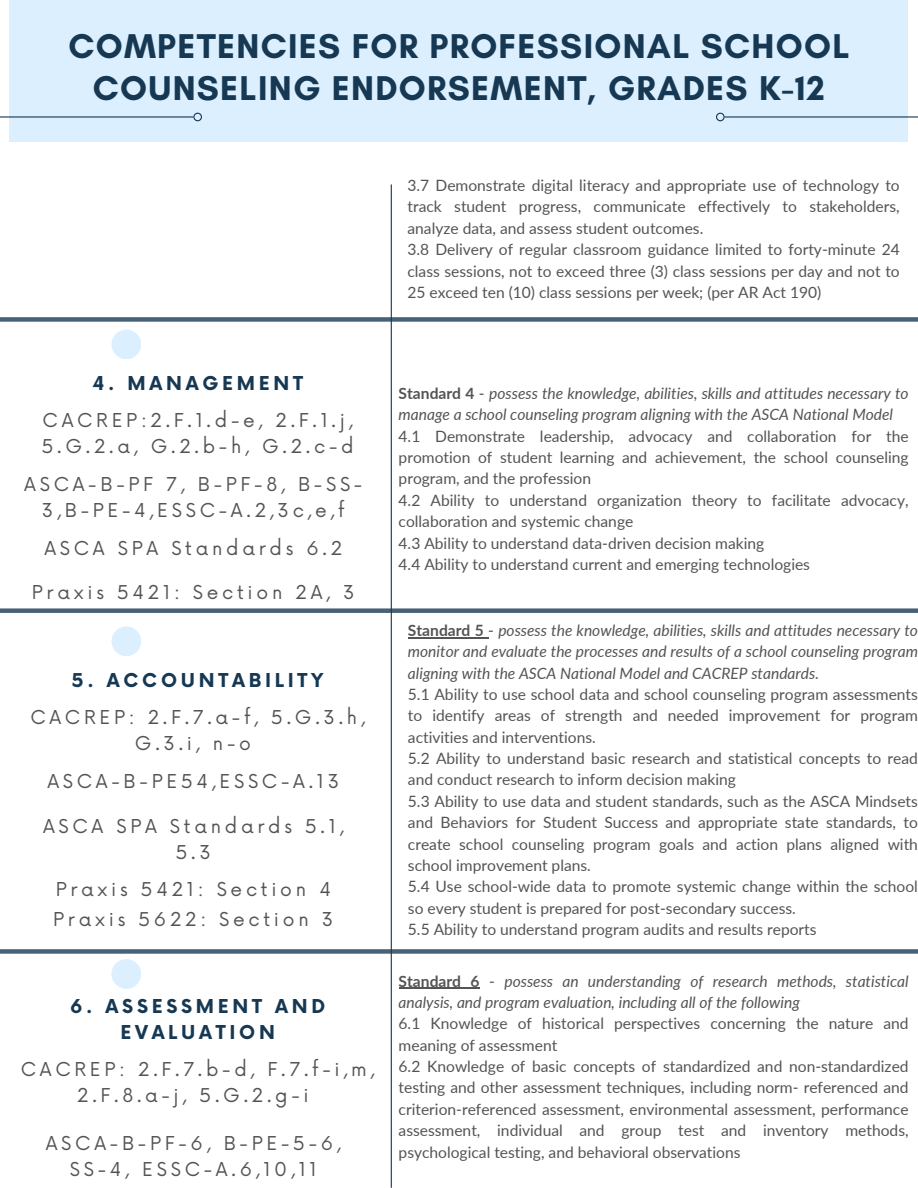
<style>
.page{position:relative;width:918px;height:1188px;background:#fff}
.page>*{position:absolute;margin:0;border:0;box-sizing:border-box;transform-origin:0 0}
.t1{font:700 35.1px/41.7px "Glacial Indifference";letter-spacing:.035em;color:#163853;text-align:center}
.t2{font:18.6px/25.8px "Now";letter-spacing:.2em;color:#545454;text-align:center}
.t3{font:700 18.6px/25.8px "Now";letter-spacing:.2em;color:#163853;text-align:center}
.t4{font:15.6px/21.3px "Lato";color:#545454;text-align:justify}
.t5{font:italic 15.6px/21.3px "Lato";color:#545454}
.s1{font-weight:700;font-style:normal}
.s2{font-style:normal}
</style>
<div class="page">
<hr style="left:391px;top:185px;width:1px;height:1002px;background:#163853">
<div style="left:9px;top:0;width:899px;height:141px;background:#dbefff"></div>
<hr style="left:0;top:116px;width:198px;height:2px;background:#163853">
<svg style="left:193px;top:113px;width:9px;height:8px"></svg>
<hr style="left:720px;top:116px;width:198px;height:2px;background:#163853">
<svg style="left:716px;top:113px;width:9px;height:8px"></svg>
<div style="left:0;top:317px;width:918px;height:5px;background:#476277"></div>
<div style="left:111px;top:330px;width:30px;height:29px;background:#dbefff;border-radius:50%"></div>
<div style="left:0;top:608px;width:918px;height:5px;background:#476277"></div>
<div style="left:111px;top:626px;width:30px;height:30px;background:#dbefff;border-radius:50%"></div>
<div style="left:0;top:949px;width:918px;height:5px;background:#476277"></div>
<hr style="left:408px;top:637px;width:80px;height:1px;background:#545454">
<div style="left:111px;top:959px;width:30px;height:30px;background:#dbefff;border-radius:50%"></div>
<hr style="left:399px;top:988px;width:81px;height:1px;background:#545454">
<h1 class="t1" style="left:68px;top:25px;width:783px">COMPETENCIES FOR PROFESSIONAL SCHOOL<br>COUNSELING ENDORSEMENT, GRADES K-12</h1>
<p class="t4" style="left:408px;top:174px;width:494px">3.7 Demonstrate digital literacy and appropriate use of technology to track student progress, communicate effectively to stakeholders, analyze data, and assess student outcomes.</p>
<p class="t4" style="left:408px;top:238px;width:494px">3.8 Delivery of regular classroom guidance limited to forty-minute 24 class sessions, not to exceed three (3) class sessions per day and not to 25 exceed ten (10) class sessions per week; (per AR Act 190)</p>
<h2 class="t3" style="left:92px;top:372px;width:212px">4. MANAGEMENT</h2>
<p class="t2" style="left:42px;top:408px;width:313px;text-align:left">CACREP:2.F.1.d-e, 2.F.1.j,<br>5.G.2.a, G.2.b-h, G.2.c-d</p>
<p class="t2" style="left:24px;top:473px;width:340px">ASCA-B-PF 7, B-PF-8, B-SS-<br>3,B-PE-4,ESSC-A.2,3c,e,f</p>
<p class="t2" style="left:44px;top:536px;width:299px">ASCA SPA Standards 6.2</p>
<p class="t2" style="left:32px;top:580px;width:324px">Praxis 5421: Section 2A, 3</p>
<p class="t3" style="left:72px;top:669px;width:253px">5. ACCOUNTABILITY</p>
<p class="t2" style="left:30px;top:705px;width:336px">CACREP: 2.F.7.a-f, 5.G.3.h,<br>G.3.i, n-o</p>
<p class="t2" style="left:47px;top:769px;width:293px">ASCA-B-PE54,ESSC-A.13</p>
<p class="t2" style="left:43px;top:814px;width:302px">ASCA SPA Standards 5.1,<br>5.3</p>
<p class="t2" style="left:56px;top:877px;width:277px">Praxis 5421: Section 4</p>
<h4 class="t2" style="left:53px;top:907px;width:282px">Praxis 5622: Section 3</h4>
<p class="t3" style="left:70px;top:994px;width:257px">6. ASSESSMENT AND<br>EVALUATION</p>
<p class="t2" style="left:21px;top:1057px;width:355px">CACREP: 2.F.7.b-d, F.7.f-i,m,<br>2.F.8.a-j, 5.G.2.g-i</p>
<p class="t2" style="left:46px;top:1131px;width:297px">ASCA-B-PF-6, B-PE-5-6,<br>SS-4, ESSC-A.6,10,11</p>
<p class="t5" style="left:399px;top:382px;width:512px"><span class="s1">Standard 4</span> <span class="s2">-</span> possess the knowledge, abilities, skills and attitudes necessary to manage a school counseling program aligning with the ASCA National Model</p>
<h4 class="t4" style="left:399px;top:425px;width:512px">4.1 Demonstrate leadership, advocacy and collaboration for the promotion of student learning and achievement, the school counseling program, and the profession</h4>
<h4 class="t4" style="left:399px;top:489px;width:512px">4.2 Ability to understand organization theory to facilitate advocacy, collaboration and systemic change</h4>
<h4 class="t4" style="left:399px;top:532px;width:367px">4.3 Ability to understand data-driven decision making</h4>
<h4 class="t4" style="left:399px;top:553px;width:413px">4.4 Ability to understand current and emerging technologies</h4>
<p class="t5" style="left:408px;top:619px;width:512px;text-align:justify"><span class="s1">Standard 5</span> <span class="s2">-</span> possess the knowledge, abilities, skills and attitudes necessary to monitor and evaluate the processes and results of a school counseling program aligning with the ASCA National Model and CACREP standards.</p>
<h2 class="t4" style="left:408px;top:683px;width:512px">5.1 Ability to use school data and school counseling program assessments to identify areas of strength and needed improvement for program activities and interventions.</h2>
<h4 class="t4" style="left:408px;top:747px;width:512px">5.2 Ability to understand basic research and statistical concepts to read and conduct research to inform decision making</h4>
<h3 class="t4" style="left:408px;top:790px;width:512px">5.3 Ability to use data and student standards, such as the ASCA Mindsets and Behaviors for Student Success and appropriate state standards, to create school counseling program goals and action plans aligned with school improvement plans.</h3>
<h4 class="t4" style="left:408px;top:876px;width:512px">5.4 Use school-wide data to promote systemic change within the school so every student is prepared for post-secondary success.</h4>
<h4 class="t4" style="left:408px;top:918px;width:410px">5.5 Ability to understand program audits and results reports</h4>
<h2 class="t5" style="left:399px;top:970px;width:512px"><span class="s1">Standard 6</span> <span class="s2">-</span> possess an understanding of research methods, statistical analysis, and program evaluation, including all of the following</h2>
<h4 class="t4" style="left:399px;top:1013px;width:512px">6.1 Knowledge of historical perspectives concerning the nature and meaning of assessment</h4>
<h3 class="t4" style="left:399px;top:1055px;width:512px">6.2 Knowledge of basic concepts of standardized and non-standardized testing and other assessment techniques, including norm- referenced and criterion-referenced assessment, environmental assessment, performance assessment, individual and group test and inventory methods, psychological testing, and behavioral observations</h3>
</div>
